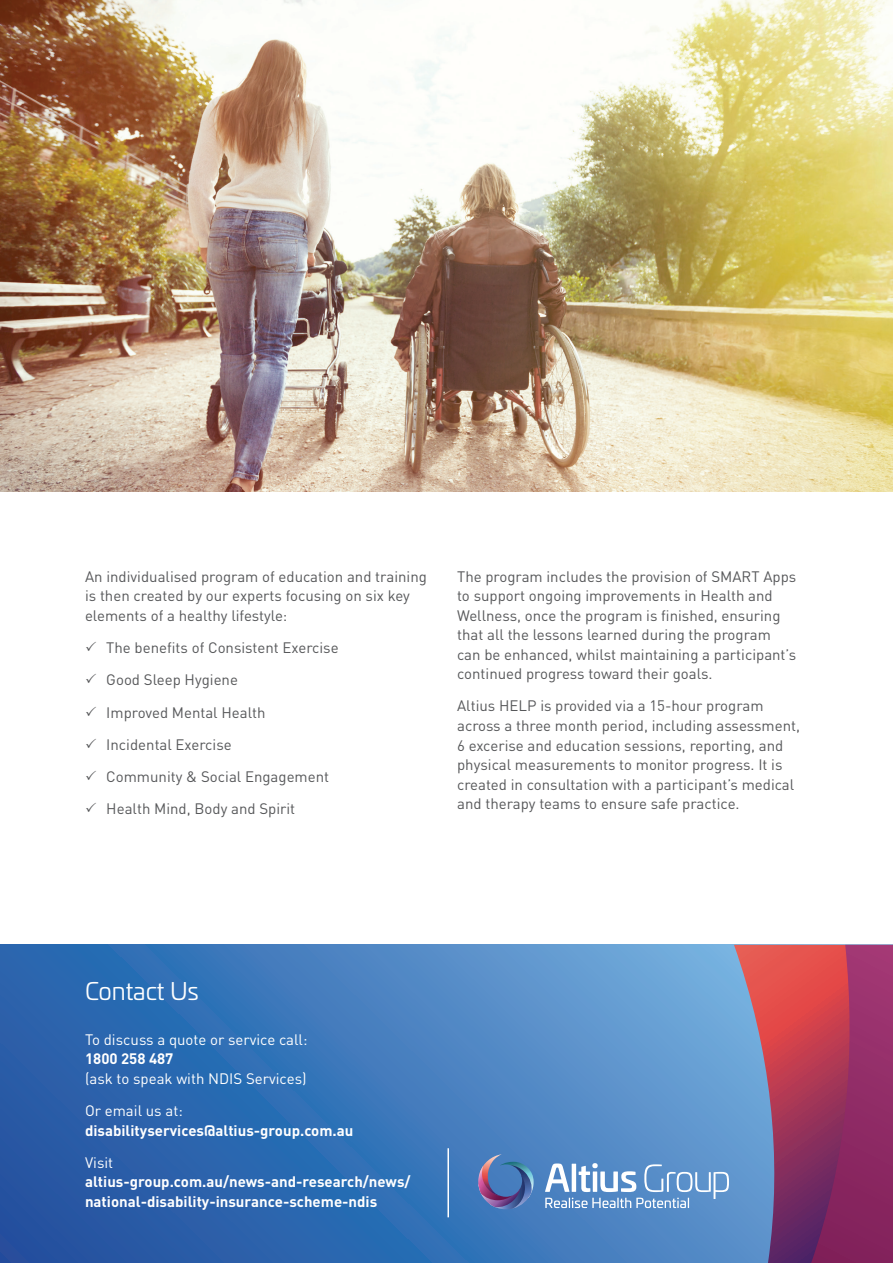
<style>
.page{position:relative;width:893px;height:1263px;background:#fff}
.page>*{position:absolute;margin:0;border:0;box-sizing:border-box;transform-origin:0 0}
.t1{font:24px "Univia Pro";letter-spacing:-.005em;color:#fff}
.t2{font:15px/19.5px "DIN Pro";color:#57585a}
.t3{font:700 15px/19.5px "DIN Pro";color:#fff}
.t4{font:15px/32.2px "DIN Pro";color:#fff}
</style>
<div class="page">
<svg style="left:0;top:945px;width:734px;height:318px;background:#3f78ba"></svg>
<svg style="left:735px;top:945px;width:158px;height:318px;background:#974871"></svg>
<hr style="left:447px;top:1148px;width:2px;height:69px;background:#fff">
<svg style="left:478px;top:1154px;width:56px;height:55px;background:#5a72aa"></svg>
<svg style="left:545px;top:1163px;width:184px;height:45px"></svg>
<img style="left:0;top:0;width:893px;height:491px">
<p class="t2" style="left:85px;top:566px;width:343px">An individualised program of education and training is then created by our experts focusing on six key elements of a healthy lifestyle:</p>
<p class="t2" style="left:106px;top:631px;width:234px;line-height:32.2px">The benefits of Consistent Exercise<br>Good Sleep Hygiene<br>Improved Mental Health<br>Incidental Exercise<br>Community &amp; Social Engagement<br>Health Mind, Body and Spirit</p>
<p class="t2" style="left:457px;top:566px;width:341px">The program includes the provision of SMART Apps to support ongoing improvements in Health and Wellness, once the program is finished, ensuring that all the lessons learned during the program can be enhanced, whilst maintaining a participant’s continued progress toward their goals.</p>
<p class="t2" style="left:457px;top:696px;width:344px">Altius HELP is provided via a 15-hour program across a three month period, including assessment, 6 excerise and education sessions, reporting, and physical measurements to monitor progress. It is created in consultation with a participant’s medical and therapy teams to ensure safe practice.</p>
<h1 class="t1" style="left:85px;top:974px;width:115px">Contact Us</h1>
<p class="t4" style="left:85px;top:1023px;width:224px">To discuss a quote or service call:</p>
<p class="t3" style="left:85px;top:1048px;width:90px">1800 258 487</p>
<p class="t4" style="left:85px;top:1062px;width:223px">(ask to speak with NDIS Services)<br>Or email us at:</p>
<p class="t3" style="left:85px;top:1120px;width:270px">disabilityservices@altius-group.com.au</p>
<p class="t4" style="left:85px;top:1146px;width:30px">Visit</p>
<p class="t3" style="left:85px;top:1171px;width:327px">altius-group.com.au/news-and-research/news/ national-disability-insurance-scheme-ndis</p>
</div>
